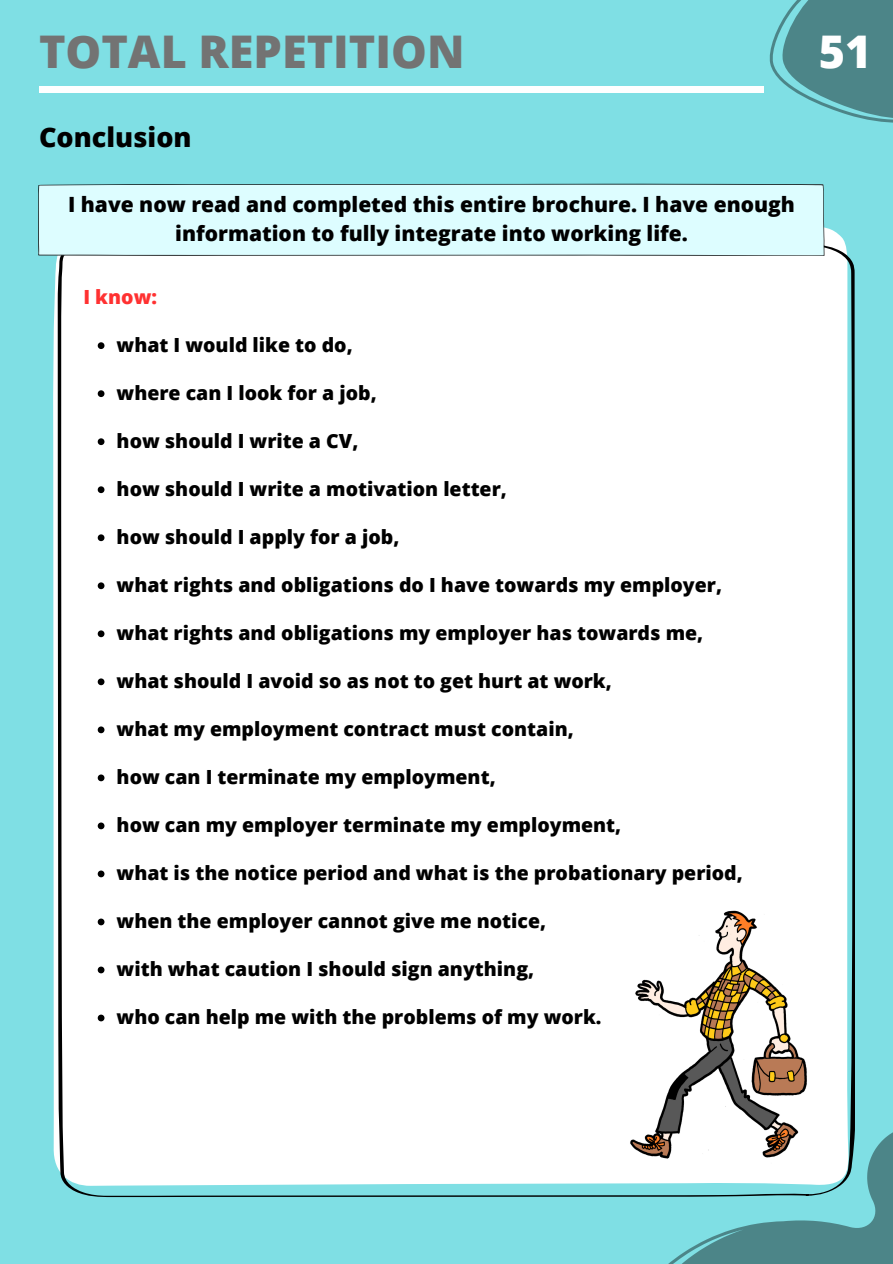
<style>
.page{position:relative;width:893px;height:1264px;background:#fff}
.page>*{position:absolute;margin:0;border:0;box-sizing:border-box;transform-origin:0 0}
.t1{font:800 45px "Open Sans";color:#737373}
.t2{font:800 45px "Open Sans";color:#fff}
.t3{font:800 27px "Open Sans";color:#000}
.t4{font:800 21px/29.2px "Open Sans";color:#000;text-align:center}
.t5{font:800 19.5px "Open Sans";color:#000}
.t6{font:800 19.5px "Open Sans";color:#ff3131}
</style>
<div class="page">
<div style="left:0;top:0;width:892px;height:1263px;background:#7fdfe4"></div>
<svg style="left:769px;top:0;width:123px;height:123px"></svg>
<div style="left:39px;top:86px;width:724px;height:6px;background:#fff"></div>
<svg style="left:600px;top:1129px;width:292px;height:134px"></svg>
<div style="left:58px;top:244px;width:796px;height:952px;background:#fff"></div>
<div style="left:38px;top:184px;width:786px;height:72px;background:#ddfdff"></div>
<svg style="left:98px;top:342px;width:6px;height:7px"></svg>
<svg style="left:98px;top:390px;width:6px;height:7px"></svg>
<svg style="left:98px;top:438px;width:6px;height:7px"></svg>
<svg style="left:98px;top:486px;width:6px;height:7px"></svg>
<svg style="left:98px;top:534px;width:6px;height:7px"></svg>
<svg style="left:98px;top:582px;width:6px;height:7px"></svg>
<svg style="left:98px;top:630px;width:6px;height:7px"></svg>
<svg style="left:98px;top:678px;width:6px;height:7px"></svg>
<svg style="left:98px;top:726px;width:6px;height:7px"></svg>
<svg style="left:98px;top:774px;width:6px;height:7px"></svg>
<svg style="left:98px;top:822px;width:6px;height:7px"></svg>
<svg style="left:98px;top:870px;width:6px;height:7px"></svg>
<svg style="left:98px;top:918px;width:6px;height:7px"></svg>
<svg style="left:98px;top:966px;width:6px;height:7px"></svg>
<svg style="left:98px;top:1014px;width:6px;height:7px"></svg>
<img style="left:624px;top:904px;width:188px;height:259px">
<h1 class="t1" style="left:39px;top:19px;width:427px">TOTAL REPETITION</h1>
<h1 class="t2" style="left:818px;top:19px;width:54px">51</h1>
<h2 class="t3" style="left:39px;top:119px;width:154px">Conclusion</h2>
<p class="t4" style="left:68px;top:189px;width:728px">I have now read and completed this entire brochure. I have enough information to fully integrate into working life.</p>
<p class="t6" style="left:83px;top:283px;width:75px">I know:</p>
<p class="t5" style="left:117px;top:331px;width:237px">what I would like to do,</p>
<p class="t5" style="left:117px;top:379px;width:261px">where can I look for a job,</p>
<p class="t5" style="left:117px;top:427px;width:243px">how should I write a CV,</p>
<p class="t5" style="left:117px;top:475px;width:392px">how should I write a motivation letter,</p>
<p class="t5" style="left:117px;top:523px;width:284px">how should I apply for a job,</p>
<p class="t5" style="left:117px;top:571px;width:607px">what rights and obligations do I have towards my employer,</p>
<p class="t5" style="left:117px;top:619px;width:588px">what rights and obligations my employer has towards me,</p>
<p class="t5" style="left:117px;top:667px;width:496px">what should I avoid so as not to get hurt at work,</p>
<p class="t5" style="left:117px;top:715px;width:458px">what my employment contract must contain,</p>
<p class="t5" style="left:117px;top:763px;width:380px">how can I terminate my employment,</p>
<p class="t5" style="left:117px;top:811px;width:506px">how can my employer terminate my employment,</p>
<p class="t5" style="left:117px;top:859px;width:627px">what is the notice period and what is the probationary period,</p>
<p class="t5" style="left:117px;top:907px;width:431px">when the employer cannot give me notice,</p>
<p class="t5" style="left:117px;top:955px;width:419px">with what caution I should sign anything,</p>
<p class="t5" style="left:117px;top:1003px;width:486px">who can help me with the problems of my work.</p>
</div>
